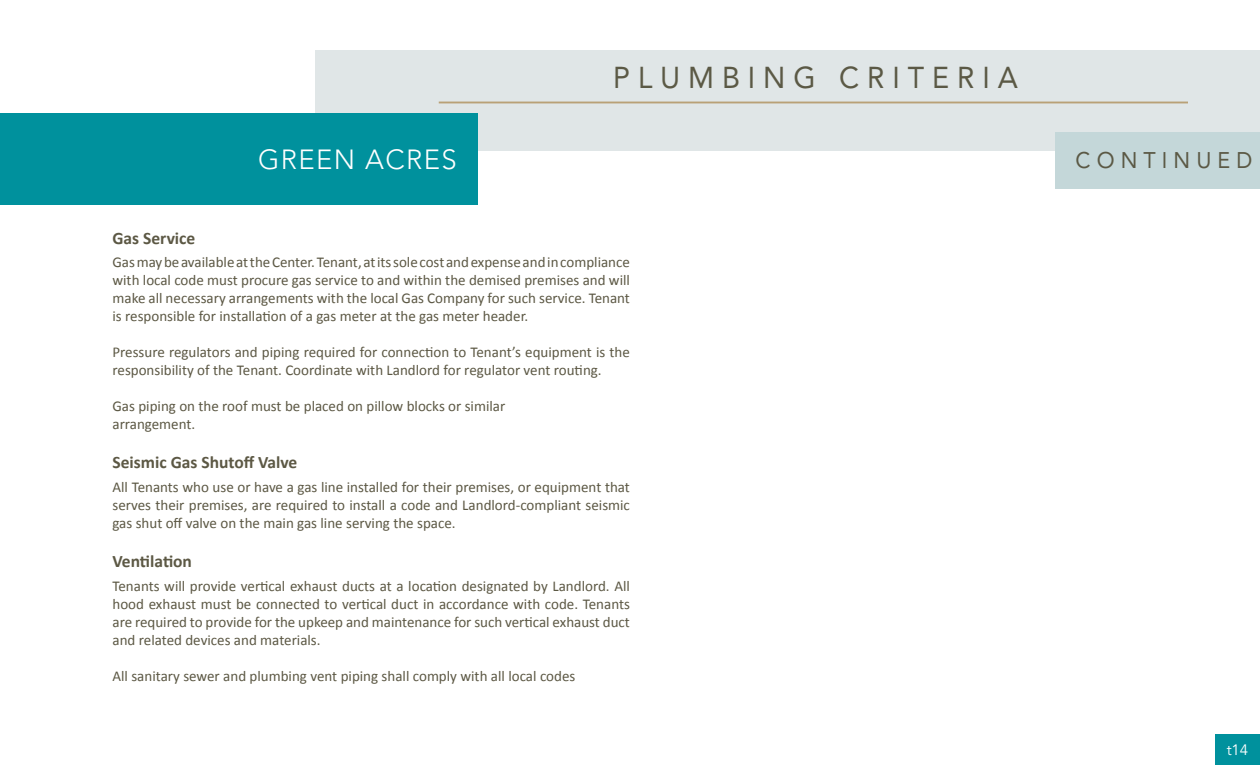
<style>
.page{position:relative;width:1260px;height:765px;background:#fff}
.page>*{position:absolute;margin:0;border:0;box-sizing:border-box;transform-origin:0 0}
.t1{font:30px "Avenir LT Std";letter-spacing:.275em;color:#5b5945;scale:.95 1}
.t2{font:300 27.5px "Avenir LT Std";letter-spacing:.05em;color:#fff}
.t3{font:22.5px "Avenir LT Std";letter-spacing:.285em;color:#5b5945;scale:.95 1}
.t4{font:700 17.5px "Calibri";color:#5c5844}
.t5{font:15px/18px "Calibri";color:#5c5844;text-align:justify}
.t6{font:15px "Avenir LT Std";color:#fff}
</style>
<div class="page">
<div style="left:1215px;top:734px;width:45px;height:31px;background:#00919d"></div>
<div style="left:315px;top:50px;width:945px;height:101px;background:#e0e6e7"></div>
<div style="left:1055px;top:132px;width:205px;height:57px;background:#c4d7d9"></div>
<hr style="left:439px;top:102px;width:749px;height:1px;background:#b9a177">
<div style="left:0;top:114px;width:477px;height:91px;background:#00919d"></div>
<h2 class="t2" style="left:258px;top:143px;width:200px">GREEN ACRES</h2>
<h1 class="t1" style="left:613px;top:60px;width:427px">PLUMBING CRITERIA</h1>
<p class="t4" style="left:112px;top:227px;width:84px">Gas Service</p>
<p class="t5" style="left:112px;top:253px;width:519px">Gas may be available at the Center. Tenant, at its sole cost and expense and in compliance with local code must procure gas service to and within the demised premises and will make all necessary arrangements with the local Gas Company for such service. Tenant is responsible for installation of a gas meter at the gas meter header.</p>
<p class="t5" style="left:112px;top:343px;width:519px">Pressure regulators and piping required for connection to Tenant’s equipment is the responsibility of the Tenant. Coordinate with Landlord for regulator vent routing.</p>
<p class="t5" style="left:112px;top:397px;width:394px">Gas piping on the roof must be placed on pillow blocks or similar arrangement.</p>
<p class="t4" style="left:112px;top:451px;width:186px">Seismic Gas Shutoff Valve</p>
<p class="t5" style="left:112px;top:478px;width:519px">All Tenants who use or have a gas line installed for their premises, or equipment that serves their premises, are required to install a code and Landlord-compliant seismic gas shut off valve on the main gas line serving the space.</p>
<p class="t4" style="left:112px;top:550px;width:81px">Ventilation</p>
<p class="t5" style="left:112px;top:577px;width:519px">Tenants will provide vertical exhaust ducts at a location designated by Landlord. All hood exhaust must be connected to vertical duct in accordance with code. Tenants are required to provide for the upkeep and maintenance for such vertical exhaust duct and related devices and materials.</p>
<p class="t5" style="left:112px;top:667px;width:464px">All sanitary sewer and plumbing vent piping shall comply with all local codes</p>
<h3 class="t3" style="left:1076px;top:147px;width:188px">CONTINUED</h3>
<p class="t6" style="left:1227px;top:741px;width:23px">t14</p>
</div>
